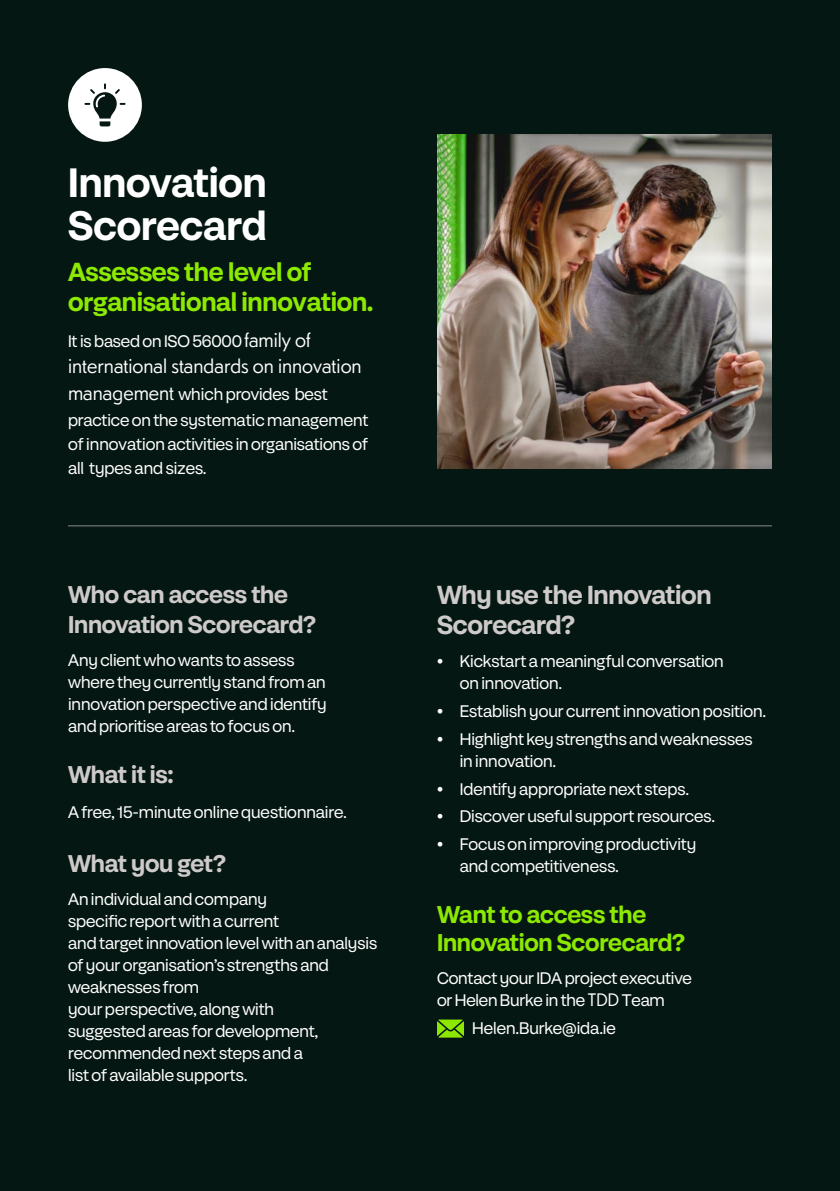
<style>
.page{position:relative;width:840px;height:1191px;background:#fff}
.page>*{position:absolute;margin:0;border:0;box-sizing:border-box;transform-origin:0 0}
.t1{font:600 44px/42px "Sonas Sans";color:#fff}
.t2{font:600 28px/30px "Sonas Sans";letter-spacing:-.01em;color:#8ce900}
.t3{font:600 28px/30px "Sonas Sans";letter-spacing:-.01em;color:#cdcac9}
.t4{font:600 26px/30px "Sonas Sans";letter-spacing:-.01em;color:#cdcac9}
.t5{font:600 26px/28px "Sonas Sans";letter-spacing:-.01em;color:#8ce900}
.t6{font:20px "Sonar Sans";color:#fff}
.t7{font:18px/22px "Sonas Sans";letter-spacing:-.005em;color:#fff}
.s1{font-family:"Sonar Sans";font-size:20px}
.s2{font-family:"Sonar Sans"}
</style>
<div class="page">
<div style="left:0;top:0;width:839px;height:1191px;background:#051712"></div>
<div style="left:68px;top:68px;width:74px;height:74px;background:#fff;border-radius:50%"></div>
<svg style="left:437px;top:1019px;width:27px;height:18px"></svg>
<img style="left:437px;top:134px;width:334px;height:334px">
<svg style="left:84px;top:83px;width:41px;height:43px"></svg>
<hr style="left:68px;top:525px;width:703px;height:1px;background:#8c8b8b">
<h1 class="t1" style="left:68px;top:161px;width:200px">Innovation<br>Scorecard</h1>
<h2 class="t2" style="left:68px;top:256px;width:306px">Assesses the level of organisational innovation.</h2>
<p class="t7" style="left:68px;top:329px;width:244px">It is based on ISO 56000 <span class="s1">family of</span></p>
<p class="t6" style="left:68px;top:353px;width:295px">international standards on innovation</p>
<p class="t7" style="left:68px;top:380px;width:302px;line-height:26.2px"><span class="s1">management</span> which provides best practice on the systematic management</p>
<p class="t7" style="left:68px;top:432px;width:301px;line-height:24px">of innovation activities in organisations of all types and sizes.</p>
<h3 class="t4" style="left:68px;top:578px;width:249px">Who can access the<br>Innovation Scorecard?</h3>
<p class="t7" style="left:68px;top:648px;width:260px">Any client who wants to assess where they currently stand from an innovation perspective and identify and prioritise areas to focus on.</p>
<h3 class="t4" style="left:68px;top:758px;width:106px">What it is:</h3>
<p class="t7" style="left:68px;top:800px;width:280px">A free, 15-minute online questionnaire.</p>
<h3 class="t4" style="left:68px;top:847px;width:159px">What you get?</h3>
<p class="t7" style="left:68px;top:887px;width:310px">An individual and company<br>specific report with a current<br>and target innovation level with an analysis of your organisation’s strengths and weaknesses from<br>your perspective, along with<br>suggested areas for development, recommended next steps and a<br>list of available supports.</p>
<h2 class="t3" style="left:437px;top:579px;width:276px">Why use the Innovation<br>Scorecard?</h2>
<p class="t7" style="left:459px;top:650px;width:265px;text-indent:-23px">• Kickstart a meaningful conversation on innovation.</p>
<p class="t7" style="left:437px;top:699px;width:330px">• Establish your current innovation position.</p>
<p class="t7" style="left:459px;top:727px;width:294px;text-indent:-23px">• Highlight key strengths and weaknesses in innovation.</p>
<p class="t7" style="left:437px;top:777px;width:253px">• Identify appropriate next steps.</p>
<p class="t7" style="left:437px;top:804px;width:279px">• Discover useful support resources.</p>
<p class="t7" style="left:459px;top:832px;width:238px;text-indent:-23px">• Focus on improving productivity and competitiveness.</p>
<h3 class="t5" style="left:437px;top:899px;width:249px">Want to access the<br>Innovation Scorecard?</h3>
<p class="t7" style="left:437px;top:966px;width:256px">Contact your IDA project executive or Helen Burke in the <span class="s2">TDD</span> Team</p>
<p class="t7" style="left:472px;top:1016px;width:145px">Helen.Burke@ida.ie</p>
</div>
